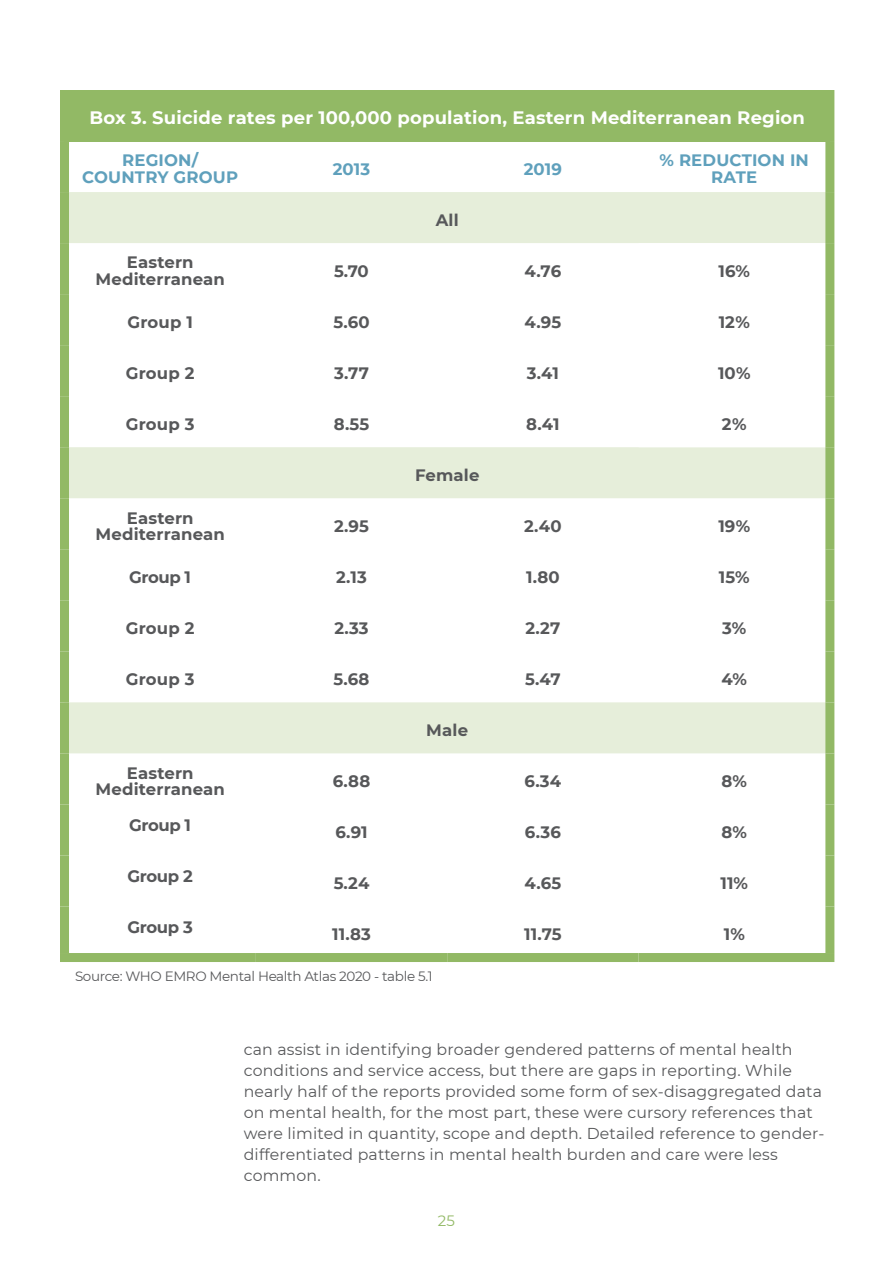
<style>
.page{position:relative;width:893px;height:1263px;background:#fff}
.page>*{position:absolute;margin:0;border:0;box-sizing:border-box;transform-origin:0 0}
.Body_Montserrat{font:700 18px "Montserrat";letter-spacing:.01em;color:#fff}
.Body_Montserrat-2{font:700 16.5px/16.5px "Montserrat";letter-spacing:.01em;color:#57585a;text-align:center}
.Box_labels{font:700 16.5px "Montserrat";letter-spacing:.01em;color:#57585a}
.Box_labels-2{font:700 16.5px/16.5px "Montserrat";letter-spacing:.01em;color:#5fa0bc;text-align:center}
.Body_Montserrat-3{font:15.75px/21px "Montserrat";letter-spacing:.01em;color:#57585a}
.t1{font:15px "Montserrat";color:#92b965}
.Body_Montserrat-4{font:13.5px "Montserrat";letter-spacing:-.025em;color:#57585a}
</style>
<div class="page">
<div style="left:64px;top:90px;width:766px;height:51px;background:#92b965"></div>
<svg style="left:69px;top:192px;width:756px;height:561px"></svg>
<svg style="left:639px;top:243px;width:186px;height:204px"></svg>
<div style="left:825px;top:90px;width:9px;height:51px;background:#92b965"></div>
<div style="left:60px;top:141px;width:9px;height:51px;background:#92b965"></div>
<div style="left:60px;top:192px;width:9px;height:51px;background:#92b965"></div>
<div style="left:60px;top:243px;width:9px;height:51px;background:#92b965"></div>
<div style="left:60px;top:294px;width:9px;height:51px;background:#92b965"></div>
<div style="left:60px;top:345px;width:9px;height:51px;background:#92b965"></div>
<div style="left:60px;top:396px;width:9px;height:51px;background:#92b965"></div>
<div style="left:60px;top:447px;width:9px;height:51px;background:#92b965"></div>
<div style="left:60px;top:498px;width:9px;height:51px;background:#92b965"></div>
<div style="left:60px;top:549px;width:9px;height:51px;background:#92b965"></div>
<div style="left:60px;top:600px;width:9px;height:51px;background:#92b965"></div>
<div style="left:60px;top:651px;width:9px;height:51px;background:#92b965"></div>
<div style="left:60px;top:702px;width:9px;height:51px;background:#92b965"></div>
<div style="left:60px;top:753px;width:9px;height:51px;background:#92b965"></div>
<div style="left:60px;top:804px;width:9px;height:51px;background:#92b965"></div>
<div style="left:60px;top:855px;width:9px;height:51px;background:#92b965"></div>
<div style="left:60px;top:906px;width:9px;height:47px;background:#92b965"></div>
<div style="left:60px;top:90px;width:9px;height:51px;background:#92b965"></div>
<div style="left:825px;top:141px;width:9px;height:51px;background:#92b965"></div>
<div style="left:825px;top:243px;width:9px;height:51px;background:#92b965"></div>
<div style="left:825px;top:294px;width:9px;height:51px;background:#92b965"></div>
<div style="left:825px;top:345px;width:9px;height:51px;background:#92b965"></div>
<div style="left:825px;top:396px;width:9px;height:51px;background:#92b965"></div>
<div style="left:825px;top:447px;width:9px;height:51px;background:#92b965"></div>
<div style="left:825px;top:498px;width:9px;height:51px;background:#92b965"></div>
<div style="left:825px;top:549px;width:9px;height:51px;background:#92b965"></div>
<div style="left:825px;top:600px;width:9px;height:51px;background:#92b965"></div>
<div style="left:825px;top:651px;width:9px;height:51px;background:#92b965"></div>
<div style="left:825px;top:753px;width:9px;height:51px;background:#92b965"></div>
<div style="left:825px;top:804px;width:9px;height:51px;background:#92b965"></div>
<div style="left:825px;top:855px;width:9px;height:51px;background:#92b965"></div>
<div style="left:825px;top:906px;width:9px;height:47px;background:#92b965"></div>
<div style="left:825px;top:192px;width:9px;height:51px;background:#92b965"></div>
<div style="left:825px;top:702px;width:9px;height:51px;background:#92b965"></div>
<div style="left:60px;top:953px;width:196px;height:9px;background:#92b965"></div>
<div style="left:256px;top:953px;width:191px;height:9px;background:#92b965"></div>
<div style="left:447px;top:953px;width:192px;height:9px;background:#92b965"></div>
<div style="left:639px;top:953px;width:195px;height:9px;background:#92b965"></div>
<p class="Body_Montserrat" style="left:89px;top:105px;width:717px">Box 3. Suicide rates per 100,000 population, Eastern Mediterranean Region</p>
<p class="Box_labels-2" style="left:82px;top:151px;width:157px">REGION/<br>COUNTRY GROUP</p>
<p class="Box_labels-2" style="left:333px;top:160px;width:39px">2013</p>
<p class="Box_labels-2" style="left:524px;top:160px;width:40px">2019</p>
<p class="Box_labels-2" style="left:659px;top:151px;width:151px">% REDUCTION IN<br>RATE</p>
<p class="Body_Montserrat-2" style="left:436px;top:211px;width:24px">All</p>
<p class="Body_Montserrat-2" style="left:96px;top:253px;width:131px">Eastern<br>Mediterranean</p>
<p class="Box_labels" style="left:334px;top:259px;width:36px">5.70</p>
<p class="Box_labels" style="left:525px;top:259px;width:38px">4.76</p>
<p class="Box_labels" style="left:718px;top:259px;width:33px">16%</p>
<p class="Body_Montserrat-2" style="left:127px;top:313px;width:67px">Group 1</p>
<p class="Box_labels" style="left:333px;top:310px;width:38px">5.60</p>
<p class="Box_labels" style="left:524px;top:310px;width:38px">4.95</p>
<p class="Box_labels" style="left:719px;top:310px;width:33px">12%</p>
<p class="Body_Montserrat-2" style="left:126px;top:364px;width:70px">Group 2</p>
<p class="Box_labels" style="left:334px;top:361px;width:36px">3.77</p>
<p class="Box_labels" style="left:527px;top:361px;width:34px">3.41</p>
<p class="Box_labels" style="left:718px;top:361px;width:34px">10%</p>
<p class="Body_Montserrat-2" style="left:126px;top:415px;width:70px">Group 3</p>
<p class="Box_labels" style="left:334px;top:412px;width:37px">8.55</p>
<p class="Box_labels" style="left:526px;top:412px;width:35px">8.41</p>
<p class="Box_labels" style="left:722px;top:412px;width:26px">2%</p>
<p class="Body_Montserrat-2" style="left:415px;top:466px;width:66px">Female</p>
<p class="Body_Montserrat-2" style="left:96px;top:509px;width:131px">Eastern<br>Mediterranean</p>
<p class="Body_Montserrat-2" style="left:334px;top:517px;width:37px">2.95</p>
<p class="Body_Montserrat-2" style="left:524px;top:517px;width:39px">2.40</p>
<p class="Box_labels" style="left:718px;top:514px;width:33px">19%</p>
<p class="Body_Montserrat-2" style="left:129px;top:568px;width:63px">Group 1</p>
<p class="Body_Montserrat-2" style="left:336px;top:568px;width:32px">2.13</p>
<p class="Body_Montserrat-2" style="left:526px;top:568px;width:35px">1.80</p>
<p class="Box_labels" style="left:719px;top:565px;width:32px">15%</p>
<p class="Body_Montserrat-2" style="left:126px;top:619px;width:70px">Group 2</p>
<p class="Body_Montserrat-2" style="left:334px;top:619px;width:36px">2.33</p>
<p class="Body_Montserrat-2" style="left:525px;top:619px;width:36px">2.27</p>
<p class="Box_labels" style="left:722px;top:616px;width:26px">3%</p>
<p class="Body_Montserrat-2" style="left:126px;top:670px;width:70px">Group 3</p>
<p class="Body_Montserrat-2" style="left:334px;top:670px;width:37px">5.68</p>
<p class="Body_Montserrat-2" style="left:525px;top:670px;width:37px">5.47</p>
<p class="Box_labels" style="left:721px;top:667px;width:27px">4%</p>
<p class="Body_Montserrat-2" style="left:426px;top:721px;width:43px">Male</p>
<p class="Body_Montserrat-2" style="left:96px;top:764px;width:131px">Eastern<br>Mediterranean</p>
<p class="Body_Montserrat-2" style="left:333px;top:772px;width:39px">6.88</p>
<p class="Body_Montserrat-2" style="left:524px;top:772px;width:38px">6.34</p>
<p class="Box_labels" style="left:722px;top:769px;width:27px">8%</p>
<p class="Body_Montserrat-2" style="left:129px;top:816px;width:63px">Group 1</p>
<p class="Body_Montserrat-2" style="left:335px;top:823px;width:34px">6.91</p>
<p class="Body_Montserrat-2" style="left:525px;top:823px;width:37px">6.36</p>
<p class="Box_labels" style="left:722px;top:820px;width:27px">8%</p>
<p class="Body_Montserrat-2" style="left:128px;top:867px;width:67px">Group 2</p>
<p class="Body_Montserrat-2" style="left:334px;top:874px;width:37px">5.24</p>
<p class="Body_Montserrat-2" style="left:525px;top:874px;width:38px">4.65</p>
<p class="Box_labels" style="left:720px;top:871px;width:29px">11%</p>
<p class="Body_Montserrat-2" style="left:128px;top:918px;width:67px">Group 3</p>
<p class="Body_Montserrat-2" style="left:332px;top:925px;width:40px">11.83</p>
<p class="Body_Montserrat-2" style="left:524px;top:925px;width:39px">11.75</p>
<p class="Box_labels" style="left:724px;top:922px;width:23px">1%</p>
<p class="Body_Montserrat-4" style="left:75px;top:967px;width:359px">Source: WHO EMRO Mental Health Atlas 2020 - table 5.1</p>
<p class="Body_Montserrat-3" style="left:244px;top:1038px;width:582px">can assist in identifying broader gendered patterns of mental health conditions and service access, but there are gaps in reporting. While nearly half of the reports provided some form of sex-disaggregated data on mental health, for the most part, these were cursory references that were limited in quantity, scope and depth. Detailed reference to gender&shy;differentiated patterns in mental health burden and care were less common.</p>
<p class="t1" style="left:438px;top:1211px;width:19px">25</p>
</div>
